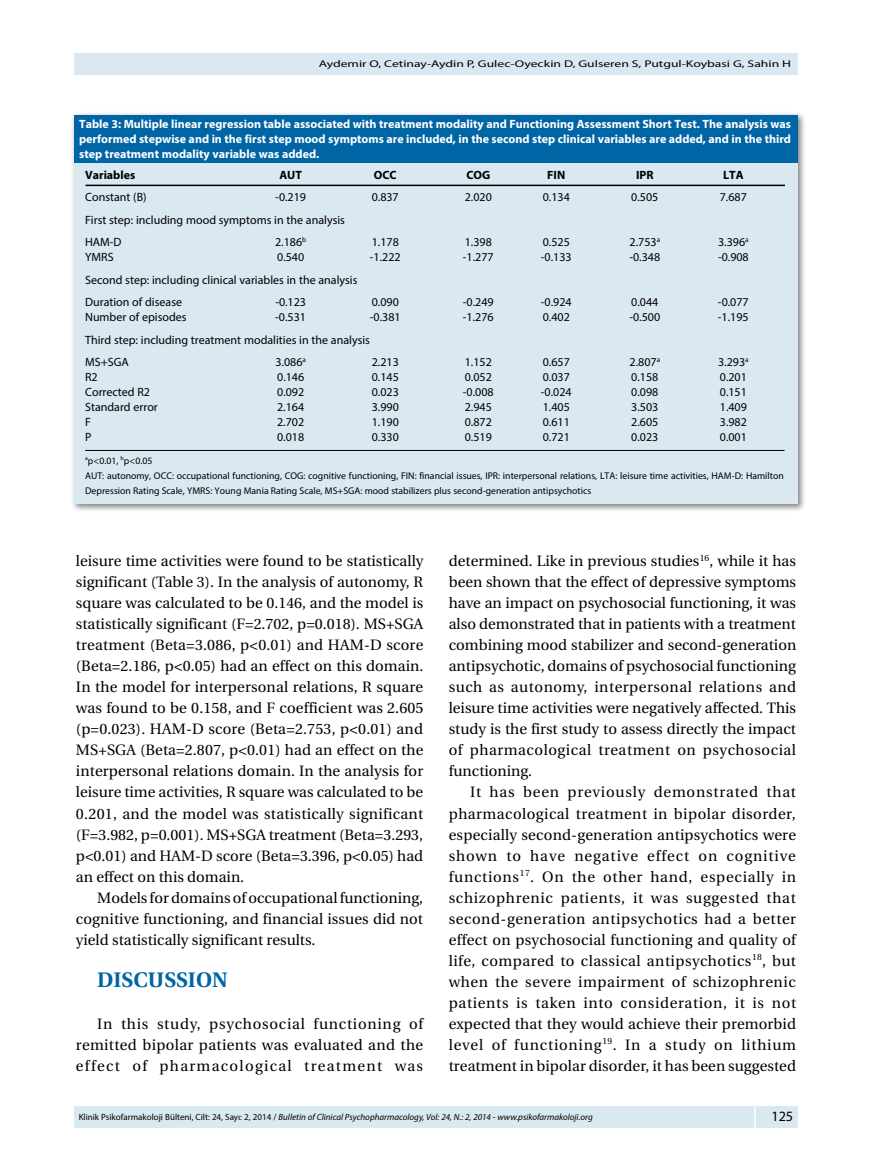
<style>
.page{position:relative;width:872px;height:1170px;background:#fff}
.page>*{position:absolute;margin:0;border:0;box-sizing:border-box;transform-origin:0 0}
.t1{font:21px "Utopia Bold Tr";color:#0065a4}
.t2{font:15px/21px "Utopia Medium Tr";letter-spacing:.005em;color:#000;text-align:justify}
.t3{font:14.25px "Myriad Pro";color:#000}
.t4{font:12px/22.5px "Myriad Pro";color:#000}
.t5{font:700 12px/15px "Myriad Pro";color:#fff;text-align:justify}
.t6{font:700 12px "Myriad Pro";color:#000}
.t7{font:9.75px/15px "Myriad Pro";color:#000}
.t8{font:9.75px "Myriad Pro";color:#000;scale:1.4 1}
.t9{font:italic 9px "Myriad Pro";color:#000}
.s1{font-style:normal}
</style>
<div class="page">
<div style="left:74px;top:1106px;width:723px;height:21px;background:#d9e8f1"></div>
<svg style="left:754px;top:1106px;width:1px;height:21px"></svg>
<div style="left:74px;top:53px;width:723px;height:21px;background:#d9e8f1"></div>
<div style="left:71px;top:111px;width:735px;height:401px;background:#000;opacity:.5"></div>
<div style="left:74px;top:115px;width:723px;height:48px;background:#0065a4"></div>
<div style="left:74px;top:163px;width:723px;height:340px;background:#d9e8f1"></div>
<hr style="left:86px;top:185px;width:699px;height:1px;background:#000">
<hr style="left:85px;top:450px;width:699px;height:1px;background:#000">
<p class="t8" style="left:319px;top:58px;width:339px">Aydemir O, Cetinay-Aydin P, Gulec-Oyeckin D, Gulseren S, Putgul-Koybasi G, Sahin H</p>
<p class="t5" style="left:79px;top:116px;width:713px">Table 3: Multiple linear regression table associated with treatment modality and Functioning Assessment Short Test. The analysis was performed stepwise and in the first step mood symptoms are included, in the second step clinical variables are added, and in the third step treatment modality variable was added.</p>
<p class="t6" style="left:85px;top:167px;width:52px">Variables</p>
<p class="t6" style="left:279px;top:167px;width:24px">AUT</p>
<p class="t6" style="left:374px;top:167px;width:24px">OCC</p>
<p class="t6" style="left:466px;top:167px;width:25px">COG</p>
<p class="t6" style="left:547px;top:167px;width:20px">FIN</p>
<p class="t6" style="left:636px;top:167px;width:19px">IPR</p>
<p class="t6" style="left:723px;top:167px;width:22px">LTA</p>
<p class="t4" style="left:85px;top:186px;width:63px">Constant (B)</p>
<p class="t4" style="left:275px;top:186px;width:32px">-0.219</p>
<p class="t4" style="left:372px;top:186px;width:29px">0.837</p>
<p class="t4" style="left:465px;top:186px;width:29px">2.020</p>
<p class="t4" style="left:543px;top:186px;width:29px">0.134</p>
<p class="t4" style="left:631px;top:186px;width:29px">0.505</p>
<p class="t4" style="left:720px;top:186px;width:29px">7.687</p>
<p class="t4" style="left:85px;top:208px;width:261px">First step: including mood symptoms in the analysis<br>HAM-D</p>
<p class="t4" style="left:275px;top:231px;width:33px">2.186<sup>b</sup></p>
<p class="t4" style="left:372px;top:231px;width:29px">1.178</p>
<p class="t4" style="left:465px;top:231px;width:29px">1.398</p>
<p class="t4" style="left:543px;top:231px;width:29px">0.525</p>
<p class="t4" style="left:629px;top:231px;width:32px">2.753<sup>a</sup></p>
<p class="t4" style="left:718px;top:231px;width:32px">3.396<sup>a</sup></p>
<p class="t4" style="left:85px;top:246px;width:30px">YMRS</p>
<p class="t4" style="left:277px;top:246px;width:29px">0.540</p>
<p class="t4" style="left:370px;top:246px;width:32px">-1.222</p>
<p class="t4" style="left:463px;top:246px;width:32px">-1.277</p>
<p class="t4" style="left:541px;top:246px;width:32px">-0.133</p>
<p class="t4" style="left:629px;top:246px;width:32px">-0.348</p>
<p class="t4" style="left:718px;top:246px;width:32px">-0.908</p>
<p class="t4" style="left:85px;top:268px;width:274px">Second step: including clinical variables in the analysis<br>Duration of disease</p>
<p class="t4" style="left:275px;top:291px;width:32px">-0.123</p>
<p class="t4" style="left:372px;top:291px;width:29px">0.090</p>
<p class="t4" style="left:463px;top:291px;width:32px">-0.249</p>
<p class="t4" style="left:541px;top:291px;width:32px">-0.924</p>
<p class="t4" style="left:631px;top:291px;width:29px">0.044</p>
<p class="t4" style="left:718px;top:291px;width:32px">-0.077</p>
<p class="t4" style="left:85px;top:306px;width:103px">Number of episodes</p>
<p class="t4" style="left:275px;top:306px;width:32px">-0.531</p>
<p class="t4" style="left:370px;top:306px;width:32px">-0.381</p>
<p class="t4" style="left:463px;top:306px;width:32px">-1.276</p>
<p class="t4" style="left:543px;top:306px;width:29px">0.402</p>
<p class="t4" style="left:629px;top:306px;width:32px">-0.500</p>
<p class="t4" style="left:718px;top:306px;width:32px">-1.195</p>
<p class="t4" style="left:85px;top:328px;width:286px">Third step: including treatment modalities in the analysis<br>MS+SGA</p>
<p class="t4" style="left:275px;top:351px;width:32px">3.086<sup>a</sup></p>
<p class="t4" style="left:372px;top:351px;width:29px">2.213</p>
<p class="t4" style="left:465px;top:351px;width:29px">1.152</p>
<p class="t4" style="left:543px;top:351px;width:29px">0.657</p>
<p class="t4" style="left:629px;top:351px;width:32px">2.807<sup>a</sup></p>
<p class="t4" style="left:718px;top:351px;width:32px">3.293<sup>a</sup></p>
<p class="t4" style="left:85px;top:366px;width:14px">R2</p>
<p class="t4" style="left:277px;top:366px;width:29px">0.146</p>
<p class="t4" style="left:372px;top:366px;width:29px">0.145</p>
<p class="t4" style="left:465px;top:366px;width:29px">0.052</p>
<p class="t4" style="left:543px;top:366px;width:29px">0.037</p>
<p class="t4" style="left:631px;top:366px;width:29px">0.158</p>
<p class="t4" style="left:720px;top:366px;width:29px">0.201</p>
<p class="t4" style="left:85px;top:381px;width:66px">Corrected R2</p>
<p class="t4" style="left:277px;top:381px;width:29px">0.092</p>
<p class="t4" style="left:372px;top:381px;width:29px">0.023</p>
<p class="t4" style="left:463px;top:381px;width:32px">-0.008</p>
<p class="t4" style="left:541px;top:381px;width:32px">-0.024</p>
<p class="t4" style="left:631px;top:381px;width:29px">0.098</p>
<p class="t4" style="left:720px;top:381px;width:29px">0.151</p>
<p class="t4" style="left:85px;top:396px;width:74px">Standard error</p>
<p class="t4" style="left:277px;top:396px;width:29px">2.164</p>
<p class="t4" style="left:372px;top:396px;width:29px">3.990</p>
<p class="t4" style="left:465px;top:396px;width:29px">2.945</p>
<p class="t4" style="left:543px;top:396px;width:29px">1.405</p>
<p class="t4" style="left:631px;top:396px;width:29px">3.503</p>
<p class="t4" style="left:720px;top:396px;width:29px">1.409</p>
<p class="t4" style="left:85px;top:411px;width:7px">F</p>
<p class="t4" style="left:277px;top:411px;width:29px">2.702</p>
<p class="t4" style="left:372px;top:411px;width:29px">1.190</p>
<p class="t4" style="left:465px;top:411px;width:29px">0.872</p>
<p class="t4" style="left:543px;top:411px;width:29px">0.611</p>
<p class="t4" style="left:631px;top:411px;width:29px">2.605</p>
<p class="t4" style="left:720px;top:411px;width:29px">3.982</p>
<p class="t4" style="left:85px;top:426px;width:8px">P</p>
<p class="t4" style="left:277px;top:426px;width:29px">0.018</p>
<p class="t4" style="left:372px;top:426px;width:29px">0.330</p>
<p class="t4" style="left:465px;top:426px;width:29px">0.519</p>
<p class="t4" style="left:543px;top:426px;width:29px">0.721</p>
<p class="t4" style="left:631px;top:426px;width:29px">0.023</p>
<p class="t4" style="left:720px;top:426px;width:29px">0.001</p>
<p class="t7" style="left:85px;top:453px;width:700px"><sup>a</sup>p&lt;0.01, <sup>b</sup>p&lt;0.05<br>AUT: autonomy, OCC: occupational functioning, COG: cognitive functioning, FIN: financial issues, IPR: interpersonal relations, LTA: leisure time activities, HAM-D: Hamilton<br>Depression Rating Scale, YMRS: Young Mania Rating Scale, MS+SGA: mood stabilizers plus second-generation antipsychotics</p>
<p class="t2" style="left:76px;top:550px;width:349px">leisure time activities were found to be statistically significant (Table 3). In the analysis of autonomy, R square was calculated to be 0.146, and the model is statistically significant (F=2.702, p=0.018). MS+SGA treatment (Beta=3.086, p&lt;0.01) and HAM-D score (Beta=2.186, p&lt;0.05) had an effect on this domain.<br>In the model for interpersonal relations, R square was found to be 0.158, and F coefficient was 2.605 (p=0.023). HAM-D score (Beta=2.753, p&lt;0.01) and MS+SGA (Beta=2.807, p&lt;0.01) had an effect on the interpersonal relations domain. In the analysis for leisure time activities, R square was calculated to be 0.201, and the model was statistically significant (F=3.982, p=0.001). MS+SGA treatment (Beta=3.293, p&lt;0.01) and HAM-D score (Beta=3.396, p&lt;0.05) had an effect on this domain.</p>
<p class="t2" style="left:76px;top:886px;width:349px;text-indent:21px">Models for domains of occupational functioning, cognitive functioning, and financial issues did not yield statistically significant results.</p>
<h1 class="t1" style="left:97px;top:967px;width:132px">DISCUSSION</h1>
<p class="t2" style="left:76px;top:1012px;width:349px;text-indent:21px">In this study, psychosocial functioning of remitted bipolar patients was evaluated and the effect of pharmacological treatment was</p>
<p class="t2" style="left:449px;top:550px;width:349px">determined. Like in previous studies<sup>16</sup>, while it has been shown that the effect of depressive symptoms have an impact on psychosocial functioning, it was also demonstrated that in patients with a treatment combining mood stabilizer and second-generation antipsychotic, domains of psychosocial functioning such as autonomy, interpersonal relations and leisure time activities were negatively affected. This study is the first study to assess directly the impact of pharmacological treatment on psychosocial functioning.</p>
<p class="t2" style="left:449px;top:781px;width:349px;text-indent:21px">It has been previously demonstrated that pharmacological treatment in bipolar disorder, especially second-generation antipsychotics were shown to have negative effect on cognitive functions<sup>17</sup>. On the other hand, especially in schizophrenic patients, it was suggested that second-generation antipsychotics had a better effect on psychosocial functioning and quality of life, compared to classical antipsychotics<sup>18</sup>, but when the severe impairment of schizophrenic patients is taken into consideration, it is not expected that they would achieve their premorbid level of functioning<sup>19</sup>. In a study on lithium treatment in bipolar disorder, it has been suggested</p>
<p class="t9" style="left:79px;top:1111px;width:515px"><span class="s1">Klinik Psikofarmakoloji Bülteni, Cilt: 24, Sayı: 2, 2014 /</span> Bulletin of Clinical Psychopharmacology, Vol: 24, N.: 2, 2014 - www.psikofarmakoloji.org</p>
<p class="t3" style="left:771px;top:1107px;width:23px">125</p>
</div>
